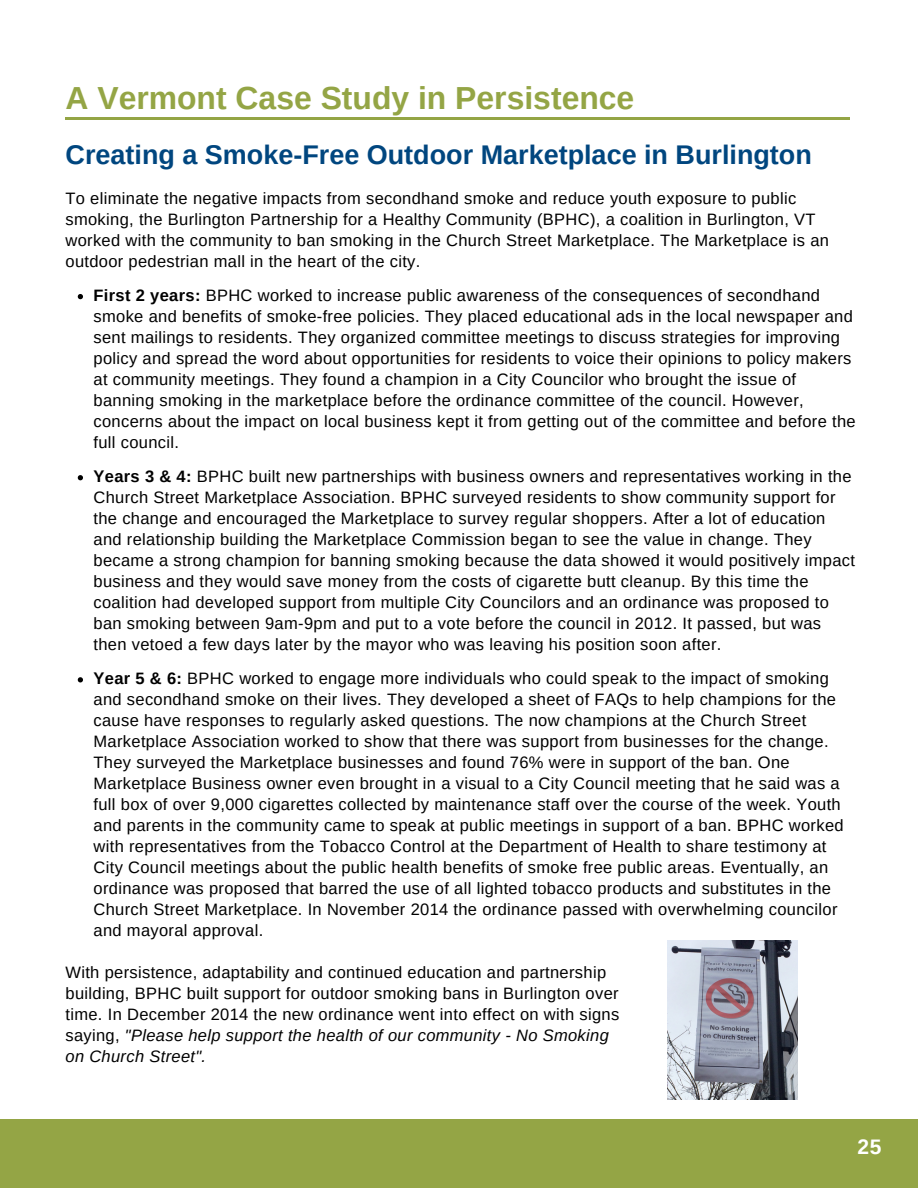
<style>
.page{position:relative;width:918px;height:1188px;background:#fff}
.page>*{position:absolute;margin:0;border:0;box-sizing:border-box;transform-origin:0 0}
.t1{font:700 31.95px "Arimo";color:#94a545}
.t2{font:700 27px "Arimo";color:#00467f}
.t3{font:700 21px "Arimo";color:#fff}
.t4{font:16.5px/21px "Arimo";letter-spacing:.02em;color:#000}
.s1{font-weight:700}
.s2{font-style:italic}
</style>
<div class="page">
<div style="left:0;top:1119px;width:918px;height:69px;background:#94a545"></div>
<hr style="left:66px;top:118px;width:784px;height:2px;background:#94a545">
<svg style="left:78px;top:294px;width:5px;height:5px"></svg>
<svg style="left:78px;top:475px;width:5px;height:5px"></svg>
<svg style="left:78px;top:677px;width:5px;height:5px"></svg>
<img style="left:667px;top:941px;width:131px;height:159px">
<p class="t1" style="left:66px;top:80px;width:570px">A Vermont Case Study in Persistence</p>
<p class="t2" style="left:66px;top:140px;width:748px">Creating a Smoke-Free Outdoor Marketplace in Burlington</p>
<p class="t4" style="left:66px;top:188px;width:765px">To eliminate the negative impacts from secondhand smoke and reduce youth exposure to public smoking, the Burlington Partnership for a Healthy Community (BPHC), a coalition in Burlington, VT worked with the community to ban smoking in the Church Street Marketplace. The Marketplace is an outdoor pedestrian mall in the heart of the city.</p>
<p class="t4" style="left:94px;top:285px;width:764px"><span class="s1">First 2 years:</span> BPHC worked to increase public awareness of the consequences of secondhand smoke and benefits of smoke-free policies. They placed educational ads in the local newspaper and sent mailings to residents. They organized committee meetings to discuss strategies for improving policy and spread the word about opportunities for residents to voice their opinions to policy makers at community meetings. They found a champion in a City Councilor who brought the issue of banning smoking in the marketplace before the ordinance committee of the council. However, concerns about the impact on local business kept it from getting out of the committee and before the full council.</p>
<p class="t4" style="left:94px;top:466px;width:763px"><span class="s1">Years 3 &amp; 4:</span> BPHC built new partnerships with business owners and representatives working in the Church Street Marketplace Association. BPHC surveyed residents to show community support for the change and encouraged the Marketplace to survey regular shoppers. After a lot of education and relationship building the Marketplace Commission began to see the value in change. They became a strong champion for banning smoking because the data showed it would positively impact business and they would save money from the costs of cigarette butt cleanup. By this time the coalition had developed support from multiple City Councilors and an ordinance was proposed to ban smoking between 9am-9pm and put to a vote before the council in 2012. It passed, but was then vetoed a few days later by the mayor who was leaving his position soon after.</p>
<p class="t4" style="left:94px;top:668px;width:752px"><span class="s1">Year 5 &amp; 6:</span> BPHC worked to engage more individuals who could speak to the impact of smoking and secondhand smoke on their lives. They developed a sheet of FAQs to help champions for the cause have responses to regularly asked questions. The now champions at the Church Street Marketplace Association worked to show that there was support from businesses for the change.<br>They surveyed the Marketplace businesses and found 76% were in support of the ban. One Marketplace Business owner even brought in a visual to a City Council meeting that he said was a full box of over 9,000 cigarettes collected by maintenance staff over the course of the week. Youth and parents in the community came to speak at public meetings in support of a ban. BPHC worked with representatives from the Tobacco Control at the Department of Health to share testimony at City Council meetings about the public health benefits of smoke free public areas. Eventually, an ordinance was proposed that barred the use of all lighted tobacco products and substitutes in the Church Street Marketplace. In November 2014 the ordinance passed with overwhelming councilor and mayoral approval.</p>
<p class="t4" style="left:66px;top:961px;width:555px">With persistence, adaptability and continued education and partnership building, BPHC built support for outdoor smoking bans in Burlington over time. In December 2014 the new ordinance went into effect on with signs saying, <span class="s2">"Please help support the health of our community - No Smoking on Church Street".</span></p>
<p class="t3" style="left:858px;top:1135px;width:25px">25</p>
</div>
